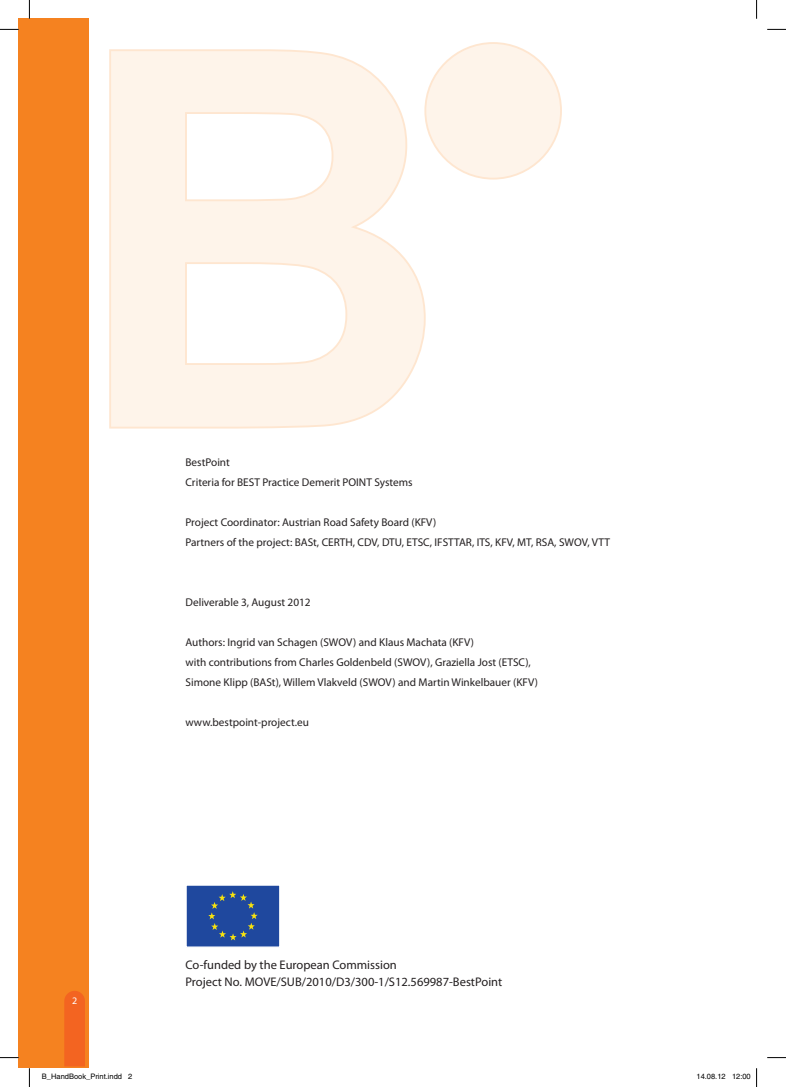
<style>
.page{position:relative;width:786px;height:1087px;background:#fff}
.page>*{position:absolute;margin:0;border:0;box-sizing:border-box;transform-origin:0 0}
.t1{font:12.5px/17.5px "Myriad Pro";color:#231f20}
.t2{font:11.25px/20px "Myriad Pro";color:#231f20}
.t3{font:10px "Myriad Pro";color:#fff}
.t4{font:7.5px "Helvetica";color:#000}
</style>
<div class="page">
<svg style="left:109px;top:49px;width:317px;height:380px"></svg>
<div style="left:425px;top:43px;width:135px;height:136px;background:#fef4ea;border-radius:50%"></div>
<div style="left:19px;top:19px;width:70px;height:1049px;background:#f58220"></div>
<div style="left:64px;top:991px;width:21px;height:75px;background:#f36421"></div>
<div style="left:185px;top:884px;width:95px;height:63px;background:#1f489e;border:1px solid #fff"></div>
<svg style="left:208px;top:891px;width:49px;height:49px"></svg>
<svg style="left:0;top:29px;width:19px;height:1px"></svg>
<svg style="left:767px;top:29px;width:18px;height:1px"></svg>
<svg style="left:0;top:1057px;width:19px;height:1px"></svg>
<svg style="left:767px;top:1057px;width:18px;height:1px"></svg>
<svg style="left:29px;top:0;width:1px;height:19px"></svg>
<svg style="left:29px;top:1068px;width:1px;height:18px"></svg>
<svg style="left:756px;top:0;width:1px;height:19px"></svg>
<svg style="left:756px;top:1068px;width:1px;height:18px"></svg>
<p class="t2" style="left:185px;top:452px;width:228px">BestPoint<br>Criteria for BEST Practice Demerit POINT Systems</p>
<p class="t2" style="left:185px;top:512px;width:426px">Project Coordinator: Austrian Road Safety Board (KFV)<br>Partners of the project: BASt, CERTH, CDV, DTU, ETSC, IFSTTAR, ITS, KFV, MT, RSA, SWOV, VTT</p>
<p class="t2" style="left:185px;top:592px;width:127px">Deliverable 3, August 2012</p>
<p class="t2" style="left:185px;top:632px;width:354px">Authors: Ingrid van Schagen (SWOV) and Klaus Machata (KFV)<br>with contributions from Charles Goldenbeld (SWOV), Graziella Jost (ETSC),<br>Simone Klipp (BASt), Willem Vlakveld (SWOV) and Martin Winkelbauer (KFV)</p>
<p class="t2" style="left:185px;top:712px;width:125px">www.bestpoint-project.eu</p>
<p class="t3" style="left:72px;top:994px;width:7px">2</p>
<p class="t1" style="left:185px;top:955px;width:318px">Co-funded by the European Commission<br>Project No. MOVE/SUB/2010/D3/300-1/S12.569987-BestPoint</p>
<p class="t4" style="left:42px;top:1072px;width:92px">B_HandBook_Print.indd 2</p>
<p class="t4" style="left:696px;top:1072px;width:56px">14.08.12 12:00</p>
</div>
